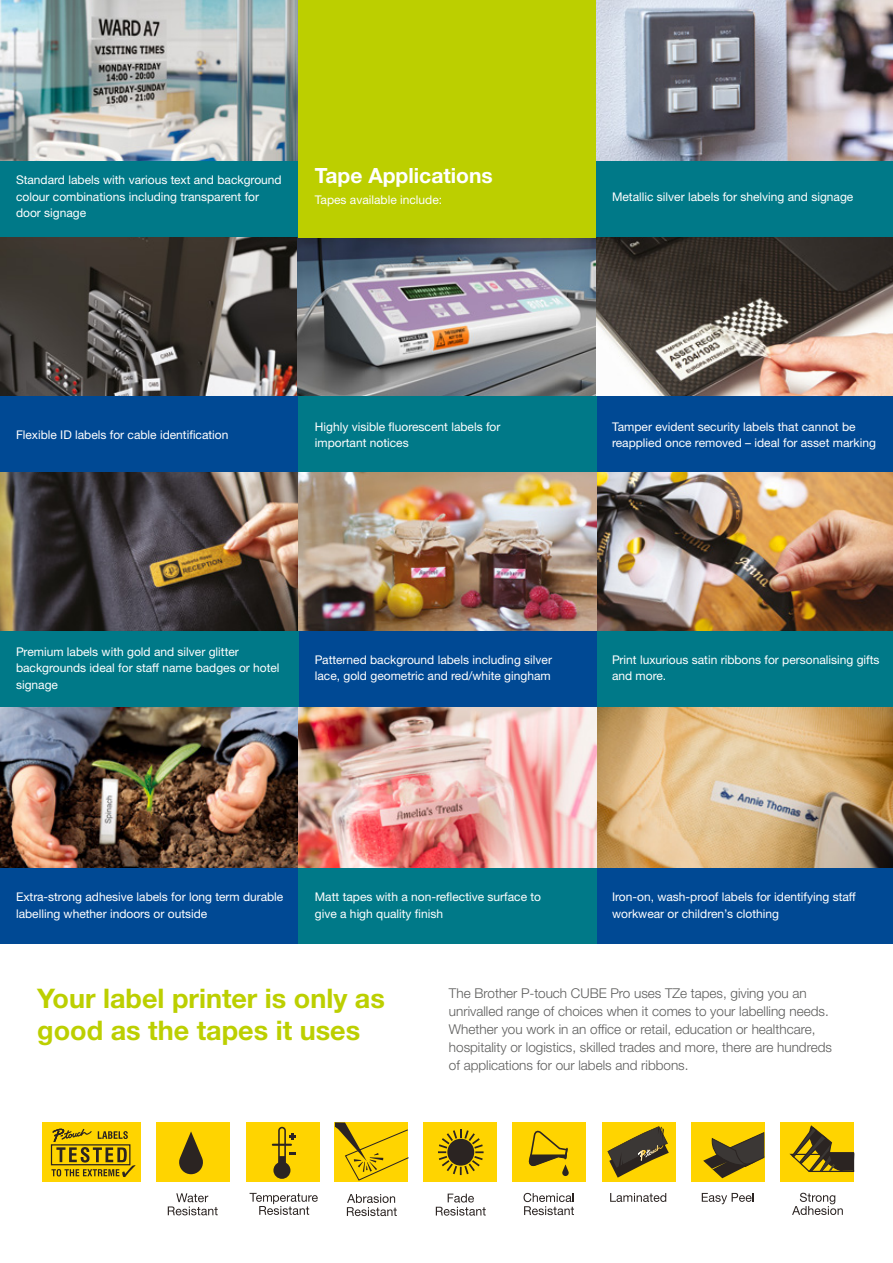
<style>
.page{position:relative;width:893px;height:1263px;background:#fff}
.page>*{position:absolute;margin:0;border:0;box-sizing:border-box;transform-origin:0 0}
.t1{font:700 27px/31.5px "Helvetica Neue LTW1 G";color:#bccf00}
.t2{font:700 21px "Helvetica Neue LTW1 G";color:#fff}
.t3{font:300 13.5px/18px "Helvetica Neue LTW1 G";color:#5c5c5b}
.t4{font:12px/16.5px "Helvetica Neue LTW1 G";color:#fff}
</style>
<div class="page">
<div style="left:157px;top:1122px;width:73px;height:59px;background:#ffd400"></div>
<div style="left:43px;top:1122px;width:98px;height:59px;background:#ffd400"></div>
<div style="left:246px;top:1122px;width:73px;height:59px;background:#ffd400"></div>
<div style="left:691px;top:1123px;width:73px;height:59px;background:#ffd400"></div>
<div style="left:781px;top:1123px;width:73px;height:59px;background:#ffd400"></div>
<div style="left:424px;top:1123px;width:73px;height:59px;background:#ffd400"></div>
<div style="left:513px;top:1123px;width:73px;height:59px;background:#ffd400"></div>
<div style="left:602px;top:1123px;width:73px;height:59px;background:#ffd400"></div>
<hr style="left:272px;top:1144px;width:20px;height:2px;background:#2b2422">
<svg style="left:273px;top:1127px;width:23px;height:52px"></svg>
<svg style="left:250px;top:1193px;width:68px;height:22px"></svg>
<svg style="left:168px;top:1193px;width:50px;height:22px"></svg>
<svg style="left:179px;top:1131px;width:24px;height:43px"></svg>
<svg style="left:347px;top:1194px;width:50px;height:22px"></svg>
<svg style="left:335px;top:1122px;width:74px;height:59px;background:#e7c007"></svg>
<svg style="left:52px;top:1129px;width:83px;height:48px"></svg>
<div style="left:51px;top:1144px;width:79px;height:21px;border:1px solid #2b2422"></div>
<svg style="left:436px;top:1193px;width:50px;height:23px"></svg>
<svg style="left:438px;top:1129px;width:46px;height:46px"></svg>
<svg style="left:523px;top:1193px;width:51px;height:22px"></svg>
<svg style="left:528px;top:1130px;width:41px;height:46px"></svg>
<svg style="left:610px;top:1193px;width:56px;height:9px"></svg>
<svg style="left:607px;top:1126px;width:62px;height:52px"></svg>
<svg style="left:703px;top:1132px;width:61px;height:46px"></svg>
<svg style="left:702px;top:1193px;width:52px;height:11px"></svg>
<svg style="left:792px;top:1193px;width:51px;height:22px"></svg>
<svg style="left:789px;top:1125px;width:65px;height:47px"></svg>
<img style="left:595px;top:0;width:298px;height:162px">
<div style="left:587px;top:162px;width:306px;height:75px;background:#007988"></div>
<img style="left:595px;top:237px;width:298px;height:394px">
<img style="left:596px;top:706px;width:297px;height:162px">
<div style="left:595px;top:631px;width:298px;height:75px;background:#007988"></div>
<div style="left:594px;top:868px;width:299px;height:76px;background:#004994"></div>
<div style="left:595px;top:396px;width:298px;height:76px;background:#004994"></div>
<img style="left:0;top:472px;width:299px;height:159px">
<img style="left:0;top:706px;width:299px;height:162px">
<img style="left:0;top:237px;width:298px;height:159px">
<img style="left:299px;top:472px;width:297px;height:159px">
<img style="left:299px;top:706px;width:297px;height:162px">
<img style="left:298px;top:237px;width:297px;height:159px">
<div style="left:291px;top:631px;width:305px;height:75px;background:#004994"></div>
<div style="left:297px;top:868px;width:299px;height:76px;background:#007988"></div>
<div style="left:297px;top:396px;width:299px;height:76px;background:#007988"></div>
<img style="left:0;top:0;width:298px;height:162px">
<div style="left:298px;top:0;width:297px;height:237px;background:#bccf00"></div>
<div style="left:0;top:162px;width:298px;height:75px;background:#007988"></div>
<div style="left:0;top:631px;width:299px;height:75px;background:#007988"></div>
<div style="left:0;top:868px;width:298px;height:76px;background:#004994"></div>
<div style="left:0;top:396px;width:298px;height:76px;background:#004994"></div>
<p class="t4" style="left:16px;top:172px;width:267px">Standard labels with various text and background colour combinations including transparent for door signage</p>
<h2 class="t2" style="left:315px;top:162px;width:179px">Tape Applications</h2>
<p class="t4" style="left:315px;top:191px;width:129px">Tapes available include:</p>
<p class="t4" style="left:612px;top:188px;width:243px">Metallic silver labels for shelving and signage</p>
<p class="t4" style="left:16px;top:426px;width:214px">Flexible ID labels for cable identification</p>
<p class="t4" style="left:315px;top:418px;width:187px">Highly visible fluorescent labels for important notices</p>
<p class="t4" style="left:612px;top:418px;width:265px">Tamper evident security labels that cannot be reapplied once removed – ideal for asset marking</p>
<p class="t4" style="left:16px;top:643px;width:265px">Premium labels with gold and silver glitter backgrounds ideal for staff name badges or hotel signage</p>
<p class="t4" style="left:315px;top:651px;width:239px">Patterned background labels including silver lace, gold geometric and red/white gingham</p>
<p class="t4" style="left:612px;top:651px;width:269px">Print luxurious satin ribbons for personalising gifts and more.</p>
<p class="t4" style="left:16px;top:888px;width:269px">Extra-strong adhesive labels for long term durable labelling whether indoors or outside</p>
<p class="t4" style="left:315px;top:888px;width:228px">Matt tapes with a non-reflective surface to give a high quality finish</p>
<p class="t4" style="left:612px;top:888px;width:245px">Iron-on, wash-proof labels for identifying staff workwear or children’s clothing</p>
<h1 class="t1" style="left:37px;top:982px;width:349px">Your label printer is only as good as the tapes it uses</h1>
<p class="t3" style="left:449px;top:984px;width:385px">The Brother P-touch CUBE Pro uses TZe tapes, giving you an unrivalled range of choices when it comes to your labelling needs.<br>Whether you work in an office or retail, education or healthcare, hospitality or logistics, skilled trades and more, there are hundreds of applications for our labels and ribbons.</p>
</div>
